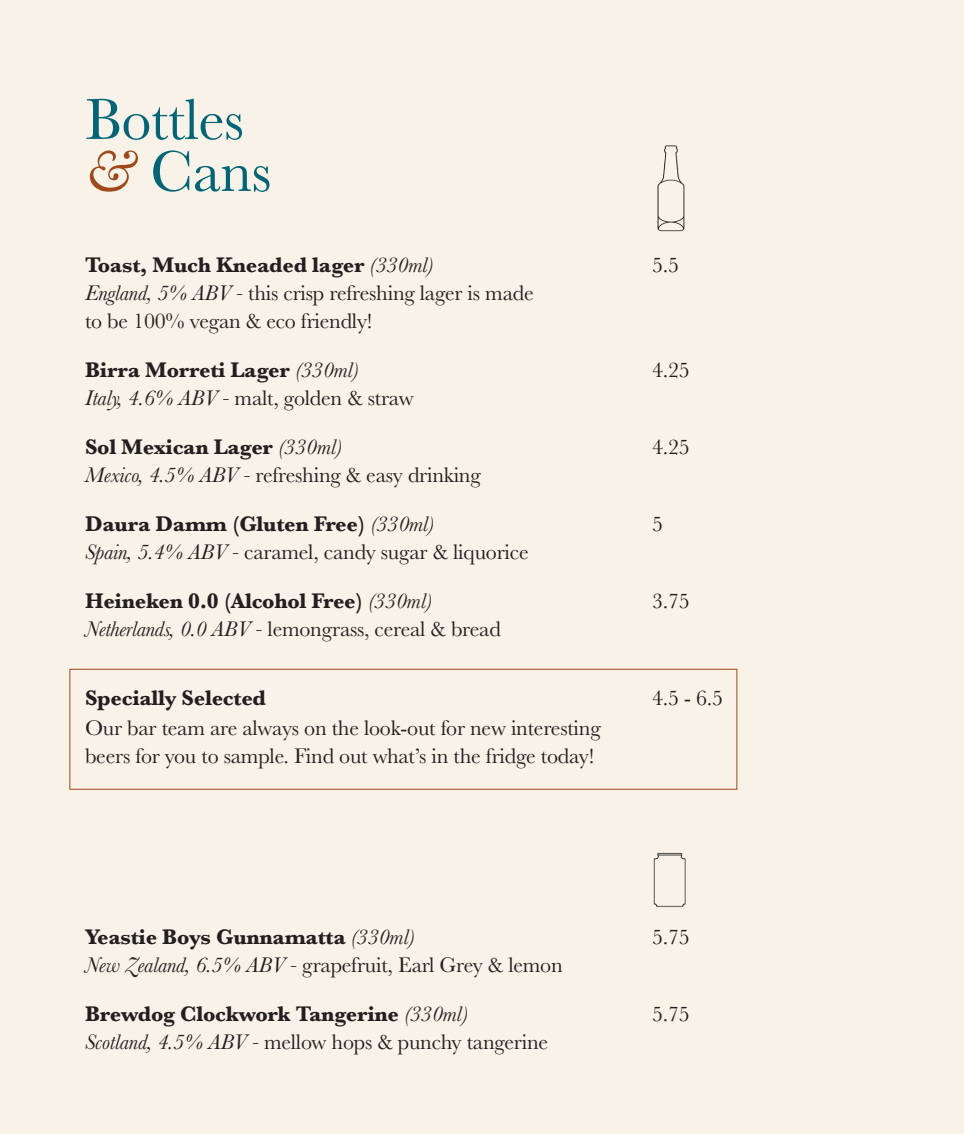
<style>
.page{position:relative;width:964px;height:1134px;background:#f8f2e8}
.page>*{position:absolute;margin:0;border:0;box-sizing:border-box;transform-origin:0 0}
.t1{font:60px "Baskerville";letter-spacing:-.01em;color:#067}
.t2{font:22px/28px "Baskerville";letter-spacing:-.01em;color:#231f20}
.t3{font:700 22px "Baskerville";letter-spacing:-.01em;color:#231f20}
.s1{font-style:italic;color:#a04818}
.s2{font-weight:400;font-style:italic}
.s3{font-style:italic}
</style>
<div class="page">
<img style="left:657px;top:145px;width:28px;height:87px">
<img style="left:653px;top:852px;width:33px;height:55px">
<div style="left:70px;top:669px;width:667px;height:120px;border:1px solid #a04818"></div>
<p class="t1" style="left:85px;top:81px;width:160px">Bottles</p>
<p class="t1" style="left:85px;top:133px;width:188px"><span class="s1">&amp;</span> Cans</p>
<p class="t3" style="left:85px;top:250px;width:350px">Toast, Much Kneaded lager <span class="s2">(330ml)</span></p>
<p class="t2" style="left:652px;top:251px;width:29px">5.5</p>
<p class="t2" style="left:85px;top:279px;width:450px"><span class="s3">England, 5% ABV -</span> this crisp refreshing lager is made to be 100% vegan &amp; eco friendly!</p>
<p class="t3" style="left:85px;top:355px;width:276px">Birra Morreti Lager <span class="s2">(330ml)</span></p>
<p class="t2" style="left:652px;top:356px;width:39px">4.25</p>
<p class="t2" style="left:85px;top:384px;width:330px"><span class="s3">Italy, 4.6% ABV -</span> malt, golden &amp; straw</p>
<p class="t3" style="left:85px;top:432px;width:259px">Sol Mexican Lager <span class="s2">(330ml)</span></p>
<p class="t2" style="left:652px;top:433px;width:39px">4.25</p>
<p class="t2" style="left:85px;top:461px;width:397px"><span class="s3">Mexico, 4.5% ABV -</span> refreshing &amp; easy drinking</p>
<p class="t3" style="left:85px;top:509px;width:351px">Daura Damm (Gluten Free) <span class="s2">(330ml)</span></p>
<p class="t2" style="left:652px;top:510px;width:12px">5</p>
<p class="t2" style="left:85px;top:538px;width:445px"><span class="s3">Spain, 5.4% ABV -</span> caramel, candy sugar &amp; liquorice</p>
<p class="t3" style="left:85px;top:586px;width:349px">Heineken 0.0 (Alcohol Free) <span class="s2">(330ml)</span></p>
<p class="t2" style="left:652px;top:587px;width:39px">3.75</p>
<p class="t2" style="left:85px;top:615px;width:417px"><span class="s3">Netherlands, 0.0 ABV -</span> lemongrass, cereal &amp; bread</p>
<p class="t3" style="left:85px;top:683px;width:183px">Specially Selected</p>
<p class="t2" style="left:652px;top:684px;width:73px">4.5 - 6.5</p>
<p class="t2" style="left:85px;top:714px;width:517px">Our bar team are always on the look-out for new interesting beers for you to sample. Find out what’s in the fridge today!</p>
<p class="t3" style="left:85px;top:922px;width:331px">Yeastie Boys Gunnamatta <span class="s2">(330ml)</span></p>
<p class="t2" style="left:652px;top:923px;width:39px">5.75</p>
<p class="t2" style="left:85px;top:951px;width:479px"><span class="s3">New Zealand, 6.5% ABV -</span> grapefruit, Earl Grey &amp; lemon</p>
<p class="t3" style="left:85px;top:999px;width:385px">Brewdog Clockwork Tangerine <span class="s2">(330ml)</span></p>
<p class="t2" style="left:652px;top:1000px;width:39px">5.75</p>
<p class="t2" style="left:85px;top:1028px;width:465px"><span class="s3">Scotland, 4.5% ABV -</span> mellow hops &amp; punchy tangerine</p>
</div>
